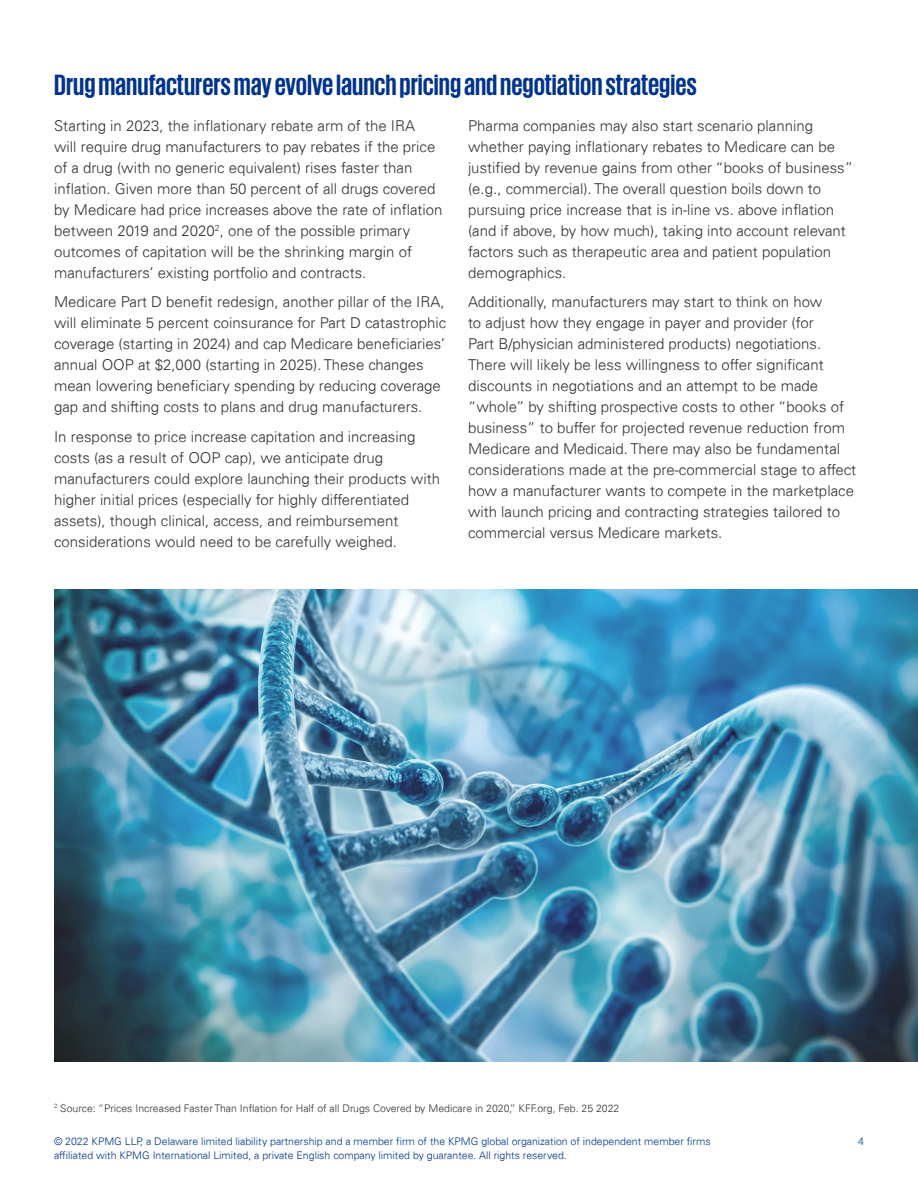
<style>
.page{position:relative;width:918px;height:1188px;background:#fff}
.page>*{position:absolute;margin:0;border:0;box-sizing:border-box;transform-origin:0 0}
.Subhead_20pt_Blue{font:700 30px "KPMG";color:#00338d}
.Bodycopy_10pt{font:300 15px/21px "Univers 45";color:#333}
.t1{font:300 10.5px "Univers 45";color:#00338d}
.Source_7pt_Gray_1{font:300 10.5px "Univers 45";color:#333}
</style>
<div class="page">
<img style="left:54px;top:590px;width:864px;height:471px">
<p class="Subhead_20pt_Blue" style="left:54px;top:70px;width:644px">Drug manufacturers may evolve launch pricing and negotiation strategies</p>
<p class="Bodycopy_10pt" style="left:54px;top:115px;width:390px">Starting in 2023, the inflationary rebate arm of the IRA<br>will require drug manufacturers to pay rebates if the price of a drug (with no generic equivalent) rises faster than inflation. Given more than 50 percent of all drugs covered by Medicare had price increases above the rate of inflation between 2019 and 2020<sup>2</sup>, one of the possible primary outcomes of capitation will be the shrinking margin of manufacturers’ existing portfolio and contracts.</p>
<p class="Bodycopy_10pt" style="left:54px;top:291px;width:394px">Medicare Part D benefit redesign, another pillar of the IRA, will eliminate 5 percent coinsurance for Part D catastrophic coverage (starting in 2024) and cap Medicare beneficiaries’ annual OOP at $2,000 (starting in 2025). These changes mean lowering beneficiary spending by reducing coverage gap and shifting costs to plans and drug manufacturers.</p>
<p class="Bodycopy_10pt" style="left:54px;top:426px;width:387px">In response to price increase capitation and increasing costs (as a result of OOP cap), we anticipate drug manufacturers could explore launching their products with higher initial prices (especially for highly differentiated assets), though clinical, access, and reimbursement considerations would need to be carefully weighed.</p>
<p class="Bodycopy_10pt" style="left:468px;top:115px;width:387px">Pharma companies may also start scenario planning whether paying inflationary rebates to Medicare can be justified by revenue gains from other “books of business” (e.g., commercial). The overall question boils down to pursuing price increase that is in-line vs. above inflation (and if above, by how much), taking into account relevant factors such as therapeutic area and patient population demographics.</p>
<p class="Bodycopy_10pt" style="left:468px;top:291px;width:390px">Additionally, manufacturers may start to think on how<br>to adjust how they engage in payer and provider (for<br>Part B/physician administered products) negotiations.<br>There will likely be less willingness to offer significant discounts in negotiations and an attempt to be made “whole” by shifting prospective costs to other “books of business” to buffer for projected revenue reduction from Medicare and Medicaid. There may also be fundamental considerations made at the pre-commercial stage to affect how a manufacturer wants to compete in the marketplace with launch pricing and contracting strategies tailored to commercial versus Medicare markets.</p>
<p class="Source_7pt_Gray_1" style="left:54px;top:1102px;width:567px"><sup>2</sup> Source: “Prices Increased Faster Than Inflation for Half of all Drugs Covered by Medicare in 2020,” KFF.org, Feb. 25 2022</p>
<p class="t1" style="left:54px;top:1135px;width:658px">© 2022 KPMG LLP, a Delaware limited liability partnership and a member firm of the KPMG global organization of independent member firms</p>
<p class="t1" style="left:858px;top:1135px;width:7px">4</p>
<p class="t1" style="left:54px;top:1149px;width:514px">affiliated with KPMG International Limited, a private English company limited by guarantee. All rights reserved.</p>
</div>
